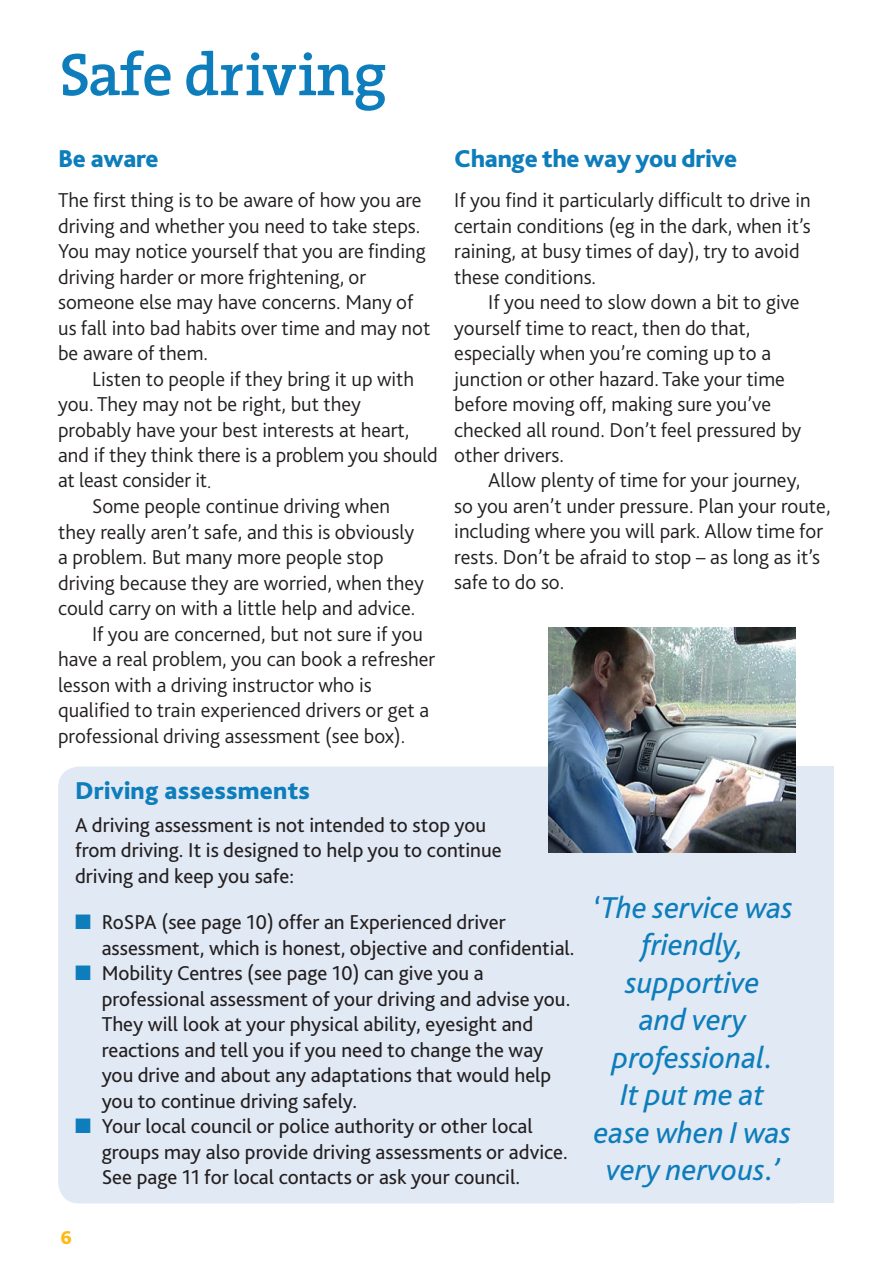
<style>
.page{position:relative;width:893px;height:1263px;background:#fff}
.page>*{position:absolute;margin:0;border:0;box-sizing:border-box;transform-origin:0 0}
.t1{font:600 60.75px "The Serif";letter-spacing:-.02em;color:#0d7dbb}
.t2{font:italic 31.5px/37.5px "Bliss";color:#0d7dbb;text-align:center}
.t3{font:800 25.5px "Bliss 2";color:#0d7dbb}
.t4{font:300 21px/25.5px "Bliss 2";color:#231f20}
.t5{font:21px/25.5px "Bliss 2";color:#231f20}
.t6{font:800 19.5px "Bliss 2";color:#fcba13}
.s1{font-size:19.5px}
.s2{color:#0d7dbb}
</style>
<div class="page">
<div style="left:644px;top:766px;width:190px;height:437px;background:#e1e9f4"></div>
<div style="left:58px;top:766px;width:760px;height:437px;background:#e1e9f4;border-radius:21px"></div>
<img style="left:549px;top:627px;width:247px;height:225px">
<h1 class="t1" style="left:60px;top:24px;width:329px">Safe driving</h1>
<p class="t3" style="left:58px;top:142px;width:102px">Be aware</p>
<p class="t4" style="left:58px;top:187px;width:374px">The first thing is to be aware of how you are driving and whether you need to take steps.<br>You may notice yourself that you are finding driving harder or more frightening, or someone else may have concerns. Many of us fall into bad habits over time and may not be aware of them.</p>
<p class="t4" style="left:92px;top:365px;width:324px">Listen to people if they bring it up with</p>
<p class="t4" style="left:58px;top:391px;width:304px">you. They may not be right, but they</p>
<p class="t4" style="left:58px;top:416px;width:353px">probably have your best interests at heart,</p>
<p class="t4" style="left:58px;top:442px;width:381px">and if they think there is a problem you should</p>
<p class="t4" style="left:58px;top:467px;width:155px">at least consider it<span class="s1">.</span></p>
<p class="t4" style="left:92px;top:493px;width:300px">Some people continue driving when</p>
<p class="t4" style="left:58px;top:518px;width:358px">they really aren’t safe, and this is obviously</p>
<p class="t4" style="left:58px;top:544px;width:327px">a problem. But many more people stop</p>
<p class="t4" style="left:58px;top:569px;width:367px">driving because they are worried, when they</p>
<p class="t4" style="left:58px;top:595px;width:359px">could carry on with a little help and advice.</p>
<p class="t4" style="left:92px;top:620px;width:332px">If you are concerned, but not sure if you</p>
<p class="t4" style="left:58px;top:646px;width:379px">have a real problem, you can book a refresher</p>
<p class="t4" style="left:58px;top:671px;width:315px">lesson with a driving instructor who is</p>
<p class="t4" style="left:58px;top:697px;width:373px">qualified to train experienced drivers or get a</p>
<p class="t4" style="left:58px;top:722px;width:349px">professional driving assessment (see box).</p>
<p class="t3" style="left:75px;top:775px;width:236px">Driving assessments</p>
<p class="t3" style="left:454px;top:142px;width:284px">Change the way you drive</p>
<p class="t4" style="left:454px;top:187px;width:358px">If you find it particularly difficult to drive in certain conditions (eg in the dark, when it’s raining, at busy times of day), try to avoid these conditions.</p>
<p class="t4" style="left:454px;top:289px;width:349px;text-indent:34px">If you need to slow down a bit to give yourself time to react, then do that, especially when you’re coming up to a junction or other hazard. Take your time before moving off, making sure you’ve checked all round. Don’t feel pressured by other drivers.</p>
<p class="t4" style="left:454px;top:467px;width:378px;text-indent:34px">Allow plenty of time for your journey,<br>so you aren’t under pressure. Plan your route, including where you will park. Allow time for rests. Don’t be afraid to stop – as long as it’s safe to do so.</p>
<p class="t5" style="left:75px;top:812px;width:428px">A driving assessment is not intended to stop you from driving. It is designed to help you to continue driving and keep you safe:</p>
<p class="t5" style="left:102px;top:909px;width:474px;text-indent:-27px"><span class="s2">■</span> RoSPA (see page 10) offer an Experienced driver assessment, which is honest, objective and confidential.</p>
<p class="t5" style="left:102px;top:960px;width:470px;text-indent:-27px"><span class="s2">■</span> Mobility Centres (see page 10) can give you a professional assessment of your driving and advise you.<br>They will look at your physical ability, eyesight and reactions and tell you if you need to change the way you drive and about any adaptations that would help you to continue driving safely.</p>
<p class="t5" style="left:102px;top:1113px;width:468px;text-indent:-27px"><span class="s2">■</span> Your local council or police authority or other local groups may also provide driving assessments or advice.<br>See page 11 for local contacts or ask your council.</p>
<p class="t6" style="left:61px;top:1225px;width:13px">6</p>
<h2 class="t2" style="left:592px;top:890px;width:203px">‘The service was friendly, supportive<br>and very professional.<br>It put me at ease when I was very nervous.’</h2>
</div>
